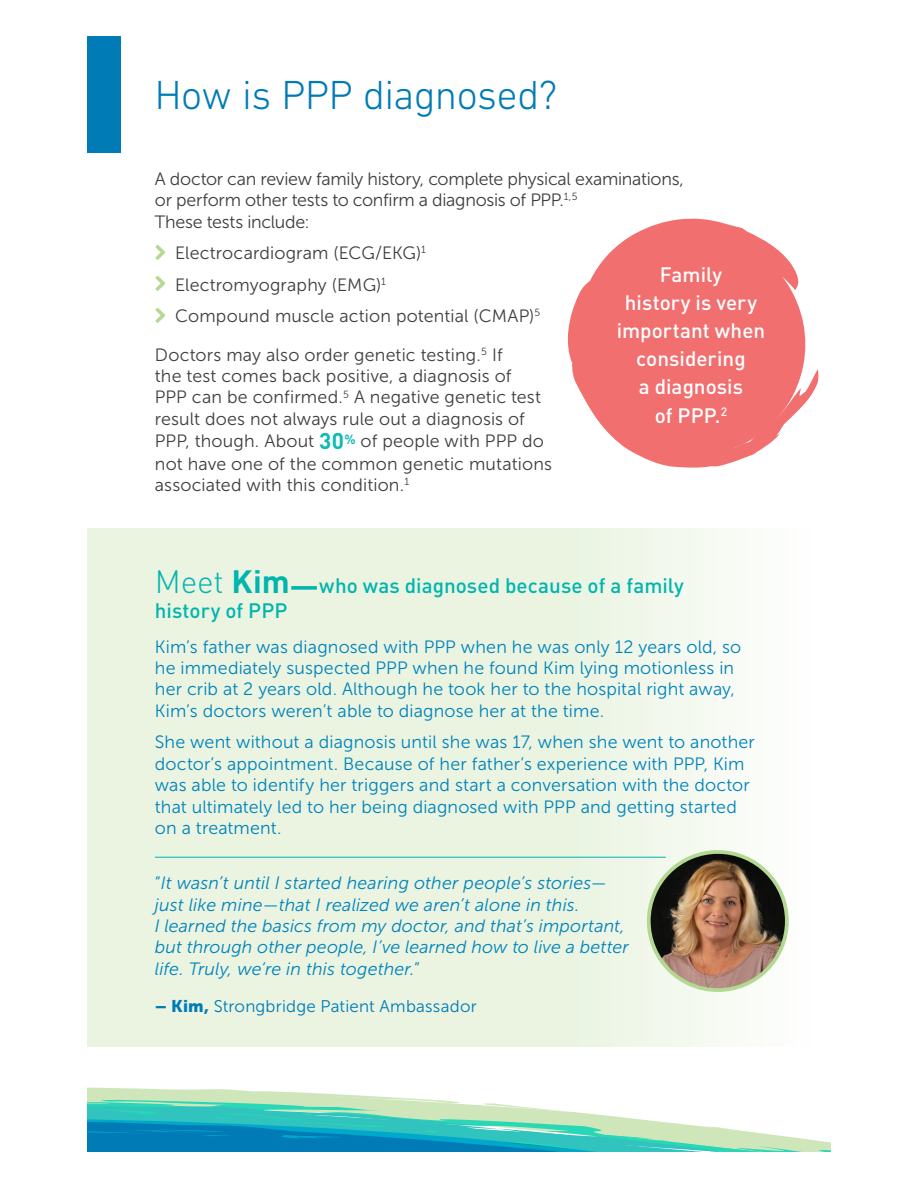
<style>
.page{position:relative;width:918px;height:1188px;background:#fff}
.page>*{position:absolute;margin:0;border:0;box-sizing:border-box;transform-origin:0 0}
.t1{font:300 41.25px "DIN Next LT Pro";letter-spacing:-.01em;color:#007bb6}
.t2{font:500 20.7px/28.2px "DIN";color:#fff;text-align:center}
.t3{font:500 20.7px/24.8px "DIN";letter-spacing:.005em;color:#00b5ae}
.t4{font:17.85px/21.5px "Museo Sans 300";letter-spacing:.01em;color:#0083bb}
.t5{font:17.85px/21.8px "Museo Sans 300";letter-spacing:.005em;color:#3e3e3f}
.t6{font:italic 17.85px/21.5px "Museo Sans 300";letter-spacing:.005em;color:#0083bb}
.t7{font:17.85px/21.5px "Museo Sans 300";letter-spacing:-.015em;color:#3e3e3f}
.t8{font:16.95px "Museo Sans 300";letter-spacing:.015em;color:#007bb6}
.s1{font-family:"DIN";font-weight:700;font-size:22.5px;color:#10bab4}
.s2{font-weight:300;font-size:31.95px}
.s3{font-weight:700;font-size:31.95px}
.s4{font-weight:700;font-size:28.2px}
.s5{font-style:normal}
.s6{font-family:"Museo Sans 900"}
</style>
<div class="page">
<svg style="left:87px;top:1088px;width:329px;height:11px;fill:#cfe6bb"></svg>
<svg style="left:87px;top:1099px;width:744px;height:53px"></svg>
<div style="left:87px;top:36px;width:34px;height:117px;background:#007bb6"></div>
<div style="left:87px;top:528px;width:744px;height:518px;background:linear-gradient(to right,#e5f1da,#f6faf3)"></div>
<svg style="left:568px;top:218px;width:250px;height:250px;fill:#f26f70"></svg>
<hr style="left:155px;top:857px;width:511px;height:1px;background:#00b5ae">
<img style="left:649px;top:852px;width:138px;height:138px;border-radius:69px">
<div style="left:647px;top:850px;width:142px;height:142px;border:4px solid #b2d892;border-radius:50%"></div>
<h1 class="t1" style="left:155px;top:72px;width:404px">How is PPP diagnosed?</h1>
<p class="t7" style="left:155px;top:168px;width:530px">A doctor can review family history, complete physical examinations, or perform other tests to confirm a diagnosis of PPP.<sup>1,5<br></sup>These tests include:</p>
<p class="t5" style="left:175px;top:238px;width:367px;line-height:31.5px">Electrocardiogram (ECG/EKG)<sup>1<br></sup>Electromyography (EMG)<sup>1<br></sup>Compound muscle action potential (CMAP)<sup>5</sup></p>
<p class="t5" style="left:155px;top:344px;width:399px">Doctors may also order genetic testing.<sup>5</sup> If<br>the test comes back positive, a diagnosis of<br>PPP can be confirmed.<sup>5</sup> A negative genetic test result does not always rule out a diagnosis of PPP, though. About <span class="s1">30</span><sup>%</sup> of people with PPP do not have one of the common genetic mutations associated with this condition.<sup>1</sup></p>
<p class="t2" style="left:617px;top:259px;width:150px">Family<br>history is very important when considering<br>a diagnosis<br>of PPP.<sup>2</sup></p>
<p class="t3" style="left:155px;top:572px;width:530px"><span class="s2">Meet</span> <span class="s3">Kim</span><span class="s4">—</span>who was diagnosed because of a family history of PPP</p>
<p class="t4" style="left:155px;top:636px;width:588px">Kim’s father was diagnosed with PPP when he was only 12 years old, so he immediately suspected PPP when he found Kim lying motionless in her crib at 2 years old. Although he took her to the hospital right away, Kim’s doctors weren’t able to diagnose her at the time.</p>
<p class="t4" style="left:155px;top:732px;width:602px">She went without a diagnosis until she was 17, when she went to another doctor’s appointment. Because of her father’s experience with PPP, Kim was able to identify her triggers and start a conversation with the doctor that ultimately led to her being diagnosed with PPP and getting started on a treatment.</p>
<p class="t6" style="left:155px;top:872px;width:475px"><span class="s5">“</span>It wasn’t until I started hearing other people’s stories— just like mine—that I realized we aren’t alone in this.<br>I learned the basics from my doctor, and that’s important, but through other people, I’ve learned how to live a better life. Truly, we’re in this together.<span class="s5">”</span></p>
<p class="t8" style="left:155px;top:997px;width:323px"><span class="s6">– Kim,</span> Strongbridge Patient Ambassador</p>
</div>
